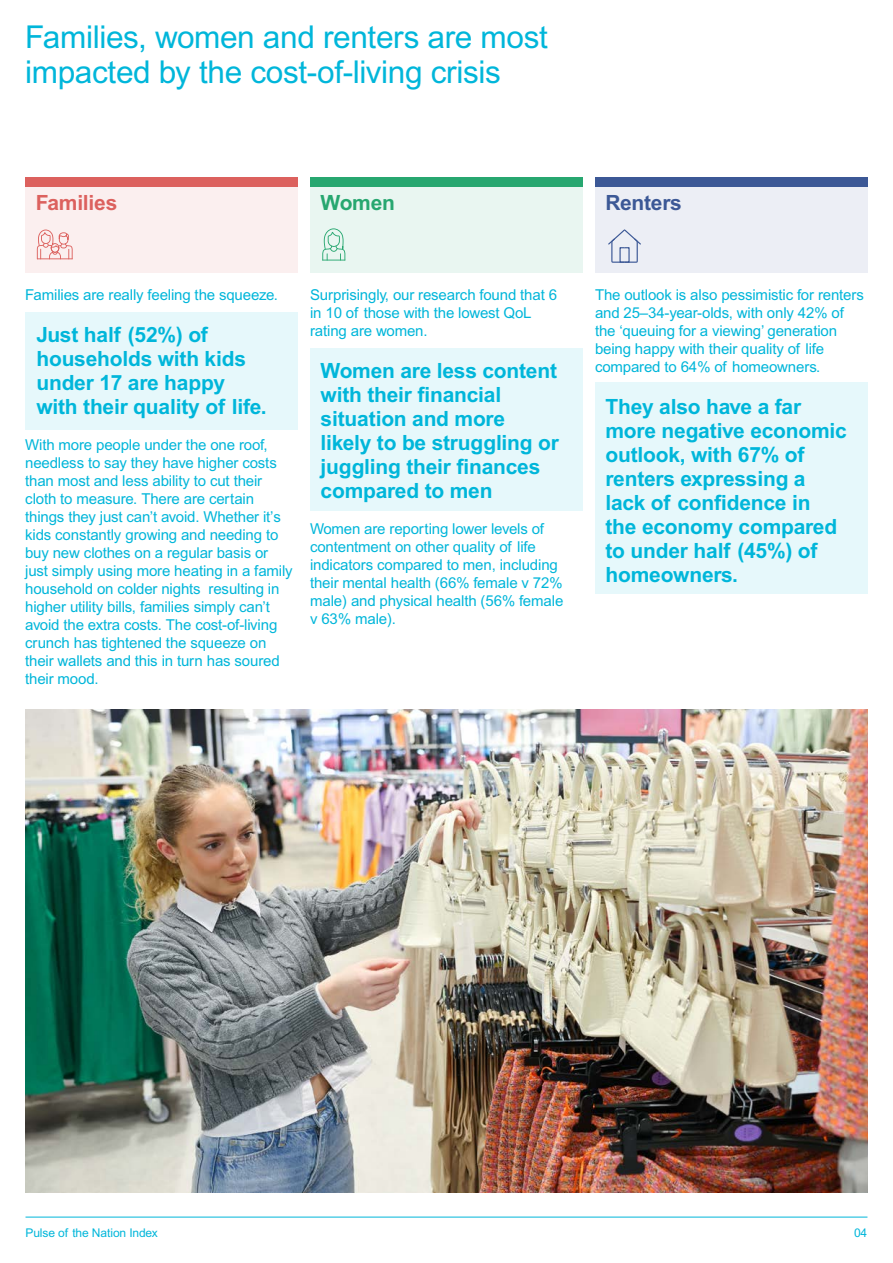
<style>
.page{position:relative;width:893px;height:1263px;background:#fff}
.page>*{position:absolute;margin:0;border:0;box-sizing:border-box;transform-origin:0 0}
.t1{font:31.5px/34.5px "Arial MT Pro";letter-spacing:-.01em;color:#00b6da}
.t2{font:700 21px/24px "Arial MT Pro";letter-spacing:-.01em;color:#00b6da}
.t3{font:700 21px "Arial MT Pro";letter-spacing:-.01em;color:#dc615e}
.t4{font:700 21px "Arial MT Pro";letter-spacing:-.01em;color:#3c5896}
.t5{font:700 21px "Arial MT Pro";letter-spacing:-.01em;color:#27a770}
.t6{font:15px/18px "Arial MT Pro";letter-spacing:-.01em;color:#00b6da}
.t7{font:12px "Arial MT Pro";letter-spacing:-.01em;color:#00b6da}
</style>
<div class="page">
<hr style="left:26px;top:1217px;width:841px;height:1px;background:#00b6da">
<div style="left:25px;top:187px;width:272px;height:85px;background:#fbefef"></div>
<div style="left:310px;top:187px;width:272px;height:85px;background:#e9f6f1"></div>
<div style="left:595px;top:187px;width:272px;height:85px;background:#eceef5"></div>
<div style="left:25px;top:177px;width:272px;height:10px;background:#dc615e"></div>
<div style="left:310px;top:177px;width:272px;height:10px;background:#27a770"></div>
<div style="left:595px;top:177px;width:272px;height:10px;background:#3c5896"></div>
<div style="left:25px;top:312px;width:272px;height:118px;background:#e6f8fb"></div>
<div style="left:310px;top:348px;width:272px;height:163px;background:#e6f8fb"></div>
<div style="left:595px;top:382px;width:272px;height:211px;background:#e6f8fb"></div>
<img style="left:26px;top:709px;width:841px;height:483px">
<svg style="left:322px;top:228px;width:23px;height:33px"></svg>
<svg style="left:608px;top:230px;width:33px;height:33px"></svg>
<svg style="left:37px;top:230px;width:36px;height:28px"></svg>
<hr style="left:37px;top:258px;width:36px;height:1px;background:#dc615e">
<h1 class="t1" style="left:25px;top:22px;width:524px">Families, women and renters are most impacted by the cost-of-living crisis</h1>
<h2 class="t3" style="left:36px;top:191px;width:83px">Families</h2>
<h2 class="t5" style="left:321px;top:191px;width:76px">Women</h2>
<p class="t6" style="left:25px;top:287px;width:254px">Families are really feeling the squeeze.</p>
<h2 class="t2" style="left:36px;top:324px;width:232px">Just half (52%) of households with kids under 17 are happy with their quality of life.</h2>
<p class="t6" style="left:25px;top:437px;width:269px">With more people under the one roof, needless to say they have higher costs than most and less ability to cut their cloth to measure. There are certain things they just can’t avoid. Whether it’s kids constantly growing and needing to buy new clothes on a regular basis or just simply using more heating in a family household on colder nights resulting in higher utility bills, families simply can’t avoid the extra costs. The cost-of-living crunch has tightened the squeeze on their wallets and this in turn has soured their mood.</p>
<p class="t6" style="left:310px;top:287px;width:249px">Surprisingly, our research found that 6 in 10 of those with the lowest QoL rating are women.</p>
<h2 class="t2" style="left:321px;top:360px;width:240px">Women are less content with their financial situation and more likely to be struggling or juggling their finances compared to men</h2>
<p class="t6" style="left:310px;top:521px;width:255px">Women are reporting lower levels of contentment on other quality of life indicators compared to men, including their mental health (66% female v 72% male) and physical health (56% female v 63% male).</p>
<h2 class="t4" style="left:605px;top:191px;width:78px">Renters</h2>
<p class="t6" style="left:595px;top:287px;width:270px">The outlook is also pessimistic for renters and 25–34-year-olds, with only 42% of the ‘queuing for a viewing’ generation being happy with their quality of life compared to 64% of homeowners.</p>
<h2 class="t2" style="left:605px;top:396px;width:243px">They also have a far more negative economic outlook, with 67% of renters expressing a lack of confidence in<br>the economy compared to under half (45%) of homeowners.</h2>
<p class="t7" style="left:26px;top:1226px;width:134px">Pulse of the Nation Index</p>
<p class="t7" style="left:854px;top:1226px;width:15px">04</p>
</div>
